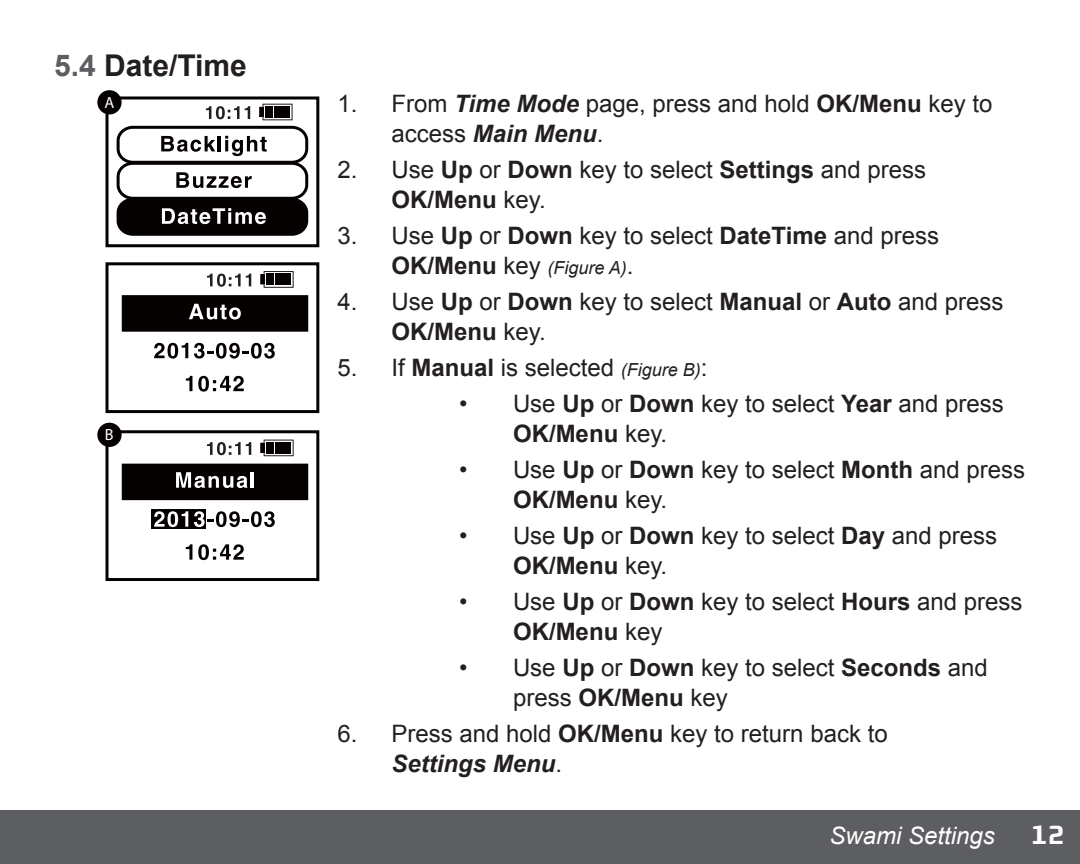
<style>
.page{position:relative;width:1080px;height:864px;background:#fff}
.page>*{position:absolute;margin:0;border:0;box-sizing:border-box;transform-origin:0 0}
.t1{font:700 30px "Arial";color:#231f20}
.t2{font:700 30px "Morgan Sn Caps";color:#fff}
.t3{font:24px/30px "Arial";color:#231f20}
.t4{font:italic 24px "Arial";color:#fff}
.t5{font:italic 18px "Arial";color:#231f20}
.t6{font:16.2px "Myriad Pro";color:#fff}
.s1{color:#5d5e61}
.s2{font-weight:700;font-style:italic}
.s3{font-weight:700}
.s4{font-weight:700;font-style:normal;font-size:24px}
.s5{font-style:normal;font-size:24px}
.s6{font-style:italic;font-size:18px}
</style>
<div class="page">
<div style="left:0;top:810px;width:1080px;height:54px;background:#5d5e61"></div>
<svg style="left:259px;top:104px;width:33px;height:16px"></svg>
<svg style="left:206px;top:106px;width:5px;height:13px"></svg>
<svg style="left:216px;top:106px;width:9px;height:13px"></svg>
<svg style="left:219px;top:108px;width:3px;height:9px"></svg>
<svg style="left:228px;top:106px;width:22px;height:13px"></svg>
<svg style="left:117px;top:126px;width:191px;height:110px"></svg>
<div style="left:106px;top:96px;width:213px;height:151px;border:3px solid #060101"></div>
<div style="left:122px;top:295px;width:186px;height:37px;background:#060101;border:3px solid #060101"></div>
<svg style="left:260px;top:271px;width:34px;height:17px"></svg>
<svg style="left:207px;top:274px;width:6px;height:12px"></svg>
<svg style="left:217px;top:274px;width:9px;height:13px"></svg>
<svg style="left:220px;top:276px;width:3px;height:9px"></svg>
<svg style="left:229px;top:274px;width:22px;height:12px"></svg>
<svg style="left:189px;top:304px;width:52px;height:16px"></svg>
<svg style="left:154px;top:343px;width:34px;height:16px"></svg>
<svg style="left:194px;top:343px;width:81px;height:16px"></svg>
<svg style="left:186px;top:376px;width:6px;height:15px"></svg>
<svg style="left:198px;top:376px;width:46px;height:16px"></svg>
<div style="left:106px;top:262px;width:213px;height:151px;border:3px solid #060101"></div>
<div style="left:152px;top:509px;width:54px;height:20px;background:#060101"></div>
<div style="left:122px;top:464px;width:186px;height:36px;background:#060101"></div>
<svg style="left:260px;top:440px;width:34px;height:16px"></svg>
<div style="left:284px;top:442px;width:7px;height:11px;background:#060101"></div>
<div style="left:275px;top:442px;width:7px;height:11px;background:#060101"></div>
<div style="left:266px;top:442px;width:8px;height:11px;background:#060101"></div>
<hr style="left:261px;top:443px;width:4px;height:10px;background:#060101">
<svg style="left:207px;top:442px;width:6px;height:13px"></svg>
<svg style="left:217px;top:442px;width:9px;height:13px"></svg>
<svg style="left:220px;top:444px;width:3px;height:9px"></svg>
<svg style="left:229px;top:442px;width:22px;height:13px"></svg>
<svg style="left:176px;top:472px;width:72px;height:16px"></svg>
<hr style="left:251px;top:472px;width:3px;height:16px;background:#fff">
<svg style="left:154px;top:511px;width:34px;height:16px"></svg>
<svg style="left:194px;top:511px;width:81px;height:16px"></svg>
<svg style="left:186px;top:544px;width:6px;height:16px"></svg>
<svg style="left:198px;top:544px;width:46px;height:16px"></svg>
<div style="left:106px;top:430px;width:213px;height:151px;border:3px solid #060101"></div>
<div style="left:97px;top:90px;width:25px;height:24px;background:#060101;border-radius:50%"></div>
<div style="left:97px;top:423px;width:25px;height:24px;background:#060101;border-radius:50%"></div>
<p class="t1" style="left:54px;top:45px;width:194px"><span class="s1">5.4</span> Date/Time</p>
<p class="t6" style="left:105px;top:92px;width:11px">A</p>
<p class="t6" style="left:105px;top:425px;width:10px">B</p>
<p class="t3" style="left:392px;top:89px;width:603px;text-indent:-54px">1. From <span class="s2">Time Mode</span> page, press and hold <span class="s3">OK/Menu</span> key to access <span class="s2">Main Menu</span>.</p>
<p class="t3" style="left:392px;top:155px;width:536px;text-indent:-54px">2. Use <span class="s3">Up</span> or <span class="s3">Down</span> key to select <span class="s3">Settings</span> and press<br><span class="s3">OK/Menu</span> key.</p>
<p class="t3" style="left:338px;top:221px;width:603px">3. Use <span class="s3">Up</span> or <span class="s3">Down</span> key to select <span class="s3">DateTime</span> and press</p>
<p class="t5" style="left:392px;top:256px;width:244px"><span class="s4">OK/Menu</span> <span class="s5">key</span> (Figure A)<span class="s5">.</span></p>
<p class="t3" style="left:392px;top:287px;width:614px;text-indent:-54px">4. Use <span class="s3">Up</span> or <span class="s3">Down</span> key to select <span class="s3">Manual</span> or <span class="s3">Auto</span> and press<br><span class="s3">OK/Menu</span> key.</p>
<p class="t3" style="left:338px;top:353px;width:372px">5. If <span class="s3">Manual</span> is selected <span class="s6">(Figure B)</span>:</p>
<p class="t3" style="left:513px;top:389px;width:492px;text-indent:-54px">• Use <span class="s3">Up</span> or <span class="s3">Down</span> key to select <span class="s3">Year</span> and press<br><span class="s3">OK/Menu</span> key.</p>
<p class="t3" style="left:513px;top:455px;width:514px;text-indent:-54px">• Use <span class="s3">Up</span> or <span class="s3">Down</span> key to select <span class="s3">Month</span> and press<br><span class="s3">OK/Menu</span> key.</p>
<p class="t3" style="left:513px;top:521px;width:486px;text-indent:-54px">• Use <span class="s3">Up</span> or <span class="s3">Down</span> key to select <span class="s3">Day</span> and press<br><span class="s3">OK/Menu</span> key.</p>
<p class="t3" style="left:513px;top:587px;width:511px;text-indent:-54px">• Use <span class="s3">Up</span> or <span class="s3">Down</span> key to select <span class="s3">Hours</span> and press<br><span class="s3">OK/Menu</span> key</p>
<p class="t3" style="left:513px;top:653px;width:476px;text-indent:-54px">• Use <span class="s3">Up</span> or <span class="s3">Down</span> key to select <span class="s3">Seconds</span> and press <span class="s3">OK/Menu</span> key</p>
<p class="t3" style="left:392px;top:719px;width:498px;text-indent:-54px">6. Press and hold <span class="s3">OK/Menu</span> key to return back to<br><span class="s2">Settings Menu</span>.</p>
<p class="t4" style="left:830px;top:821px;width:167px">Swami Settings</p>
<p class="t2" style="left:1030px;top:819px;width:36px">12</p>
</div>
